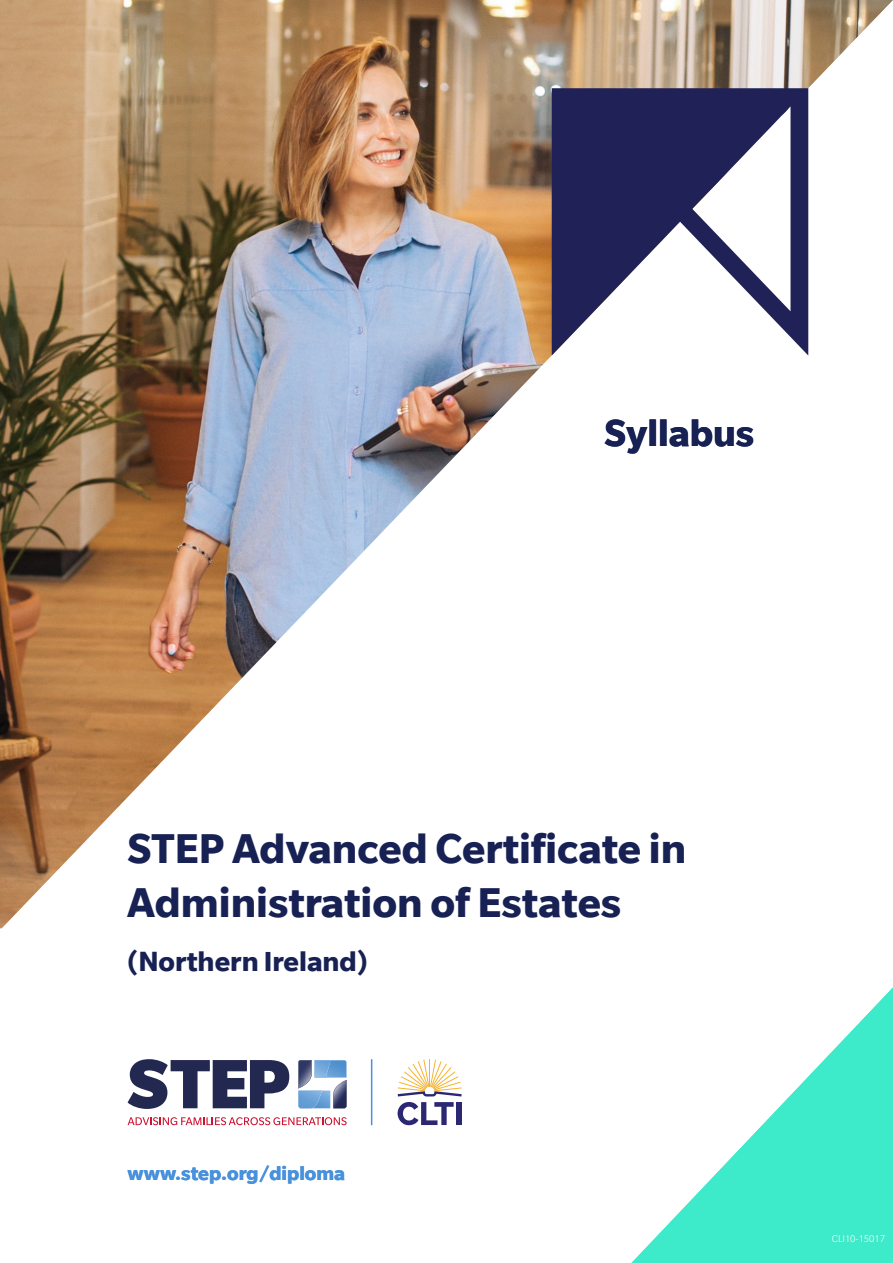
<style>
.page{position:relative;width:893px;height:1263px;background:#fff}
.page>*{position:absolute;margin:0;border:0;box-sizing:border-box;transform-origin:0 0}
.t1{font:700 45px/53.7px "Slate";color:#172154}
.t2{font:700 40.5px "Slate";color:#172154}
.t3{font:700 30px "Slate";color:#172154}
.t4{font:700 21px "Slate";color:#4891dc}
.t5{font:300 10.5px "Slate";color:#fff}
</style>
<div class="page">
<svg style="left:128px;top:1059px;width:161px;height:50px"></svg>
<svg style="left:298px;top:1060px;width:49px;height:48px"></svg>
<svg style="left:128px;top:1117px;width:219px;height:8px"></svg>
<hr style="left:371px;top:1059px;width:1px;height:66px;background:#4891dc">
<svg style="left:398px;top:1059px;width:64px;height:37px"></svg>
<svg style="left:398px;top:1102px;width:56px;height:23px"></svg>
<div style="left:456px;top:1102px;width:5px;height:23px;background:#2c2772"></div>
<img style="left:0;top:0;width:893px;height:928px">
<svg style="left:631px;top:987px;width:262px;height:276px"></svg>
<svg style="left:552px;top:88px;width:256px;height:267px;fill:#202156"></svg>
<p class="t2" style="left:604px;top:411px;width:151px">Syllabus</p>
<p class="t1" style="left:128px;top:821px;width:560px">STEP Advanced Certificate in<br>Administration of Estates</p>
<p class="t3" style="left:128px;top:944px;width:242px">(Northern Ireland)</p>
<p class="t4" style="left:128px;top:1161px;width:219px">www.step.org/diploma</p>
<p class="t5" style="left:832px;top:1233px;width:19px">????</p>
<p class="t5" style="left:832px;top:1233px;width:55px">CLI10-15017</p>
</div>
